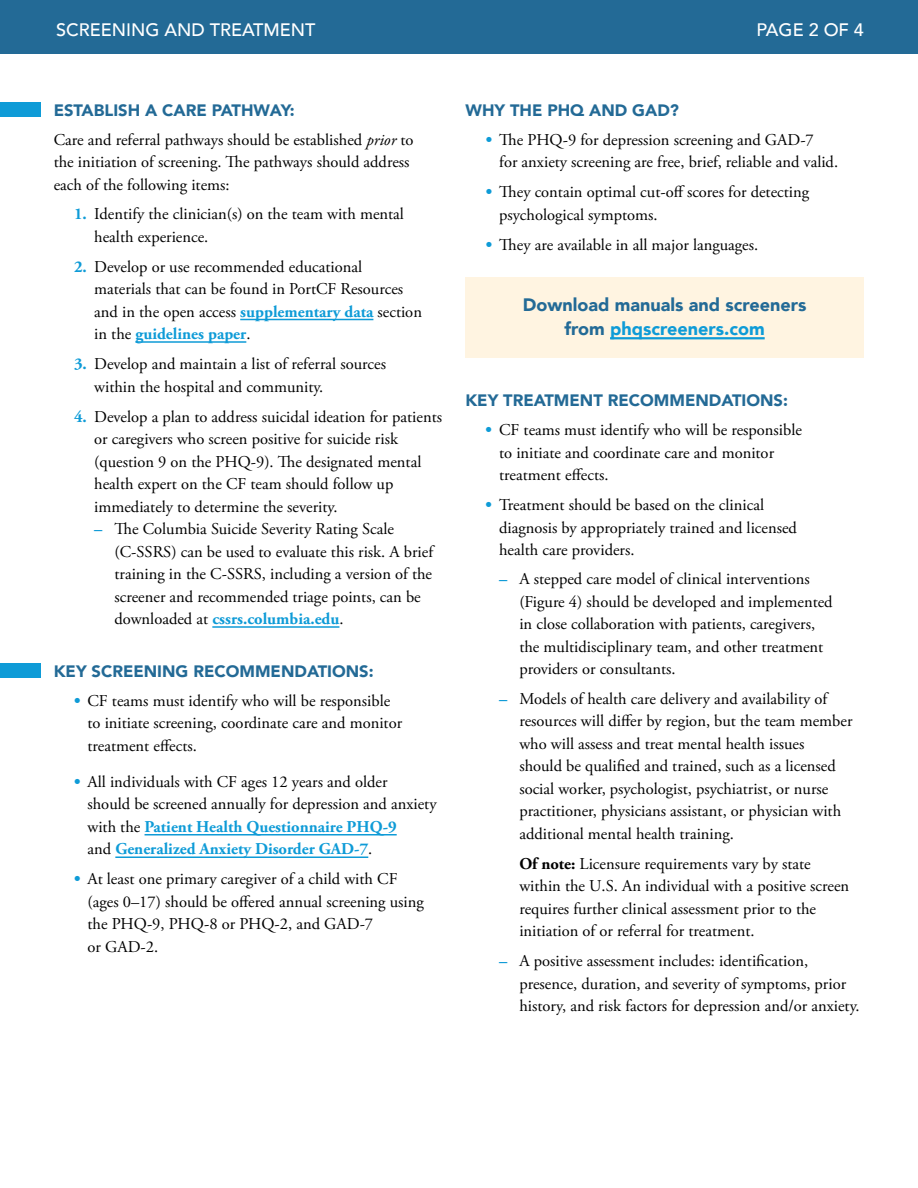
<style>
.page{position:relative;width:918px;height:1188px;background:#fff}
.page>*{position:absolute;margin:0;border:0;box-sizing:border-box;transform-origin:0 0}
.t1{font:900 18px/24px "Avenir";color:#236a96;text-align:center}
.t2{font:500 18px "Avenir";color:#fff}
.t3{font:16.5px/22.5px "Adobe Garamond Pro";color:#000}
.t4{font:900 16.5px "Avenir";color:#236a96}
.s1{font-style:italic}
.s2{font-weight:700;color:#0e9bd7}
.s3{color:#0e9bd7}
.s4{font-weight:700}
</style>
<div class="page">
<div style="left:0;top:0;width:918px;height:54px;background:#236a96"></div>
<div style="left:0;top:102px;width:40px;height:14px;background:#0e9bd7"></div>
<div style="left:465px;top:277px;width:399px;height:81px;background:#fff4e1"></div>
<hr style="left:610px;top:337px;width:155px;height:2px;background:#0e9bd7">
<div style="left:0;top:663px;width:40px;height:14px;background:#0e9bd7"></div>
<hr style="left:240px;top:319px;width:133px;height:1px;background:#0e9bd7">
<hr style="left:136px;top:341px;width:110px;height:2px;background:#0e9bd7">
<hr style="left:212px;top:626px;width:127px;height:2px;background:#0e9bd7">
<hr style="left:145px;top:834px;width:252px;height:2px;background:#0e9bd7">
<hr style="left:115px;top:857px;width:253px;height:1px;background:#0e9bd7">
<p class="t2" style="left:56px;top:14px;width:261px">SCREENING AND TREATMENT</p>
<p class="t2" style="left:757px;top:14px;width:109px">PAGE 2 OF 4</p>
<p class="t4" style="left:54px;top:96px;width:242px">ESTABLISH A CARE PATHWAY:</p>
<p class="t3" style="left:54px;top:129px;width:361px">Care and referral pathways should be established <span class="s1">prior</span> to the initiation of screening. The pathways should address each of the following items:</p>
<p class="t3" style="left:94px;top:203px;width:311px;text-indent:-20px"><span class="s2">1.</span> Identify the clinician(s) on the team with mental health experience.</p>
<p class="t3" style="left:94px;top:256px;width:329px;text-indent:-20px"><span class="s2">2.</span> Develop or use recommended educational materials that can be found in PortCF Resources and in the open access <span class="s2">supplementary data</span> section in the <span class="s2">guidelines paper</span>.</p>
<p class="t3" style="left:94px;top:353px;width:293px;text-indent:-20px"><span class="s2">3.</span> Develop and maintain a list of referral sources within the hospital and community.</p>
<p class="t3" style="left:94px;top:406px;width:349px;text-indent:-20px"><span class="s2">4.</span> Develop a plan to address suicidal ideation for patients or caregivers who screen positive for suicide risk (question 9 on the PHQ-9). The designated mental health expert on the CF team should follow up immediately to determine the severity.</p>
<p class="t3" style="left:114px;top:518px;width:320px;text-indent:-20px"><span class="s2">–</span> The Columbia Suicide Severity Rating Scale (C-SSRS) can be used to evaluate this risk. A brief training in the C-SSRS, including a version of the screener and recommended triage points, can be downloaded at <span class="s2">cssrs.columbia.edu</span>.</p>
<p class="t4" style="left:54px;top:657px;width:321px">KEY SCREENING RECOMMENDATIONS:</p>
<p class="t3" style="left:88px;top:690px;width:316px;text-indent:-14px"><span class="s2">•</span> CF teams must identify who will be responsible to initiate screening, coordinate care and monitor treatment effects.</p>
<p class="t3" style="left:88px;top:771px;width:351px;text-indent:-14px"><span class="s2">•</span> All individuals with CF ages 12 years and older<br>should be screened annually for depression and anxiety with the <span class="s2">Patient Health Questionnaire PHQ-9<br></span>and <span class="s2">Generalized Anxiety Disorder GAD-7</span>.</p>
<p class="t3" style="left:88px;top:868px;width:338px;text-indent:-14px"><span class="s2">•</span> At least one primary caregiver of a child with CF (ages 0–17) should be offered annual screening using the PHQ-9, PHQ-8 or PHQ-2, and GAD-7<br>or GAD-2.</p>
<p class="t4" style="left:466px;top:96px;width:215px">WHY THE PHQ AND GAD?</p>
<p class="t3" style="left:499px;top:129px;width:340px;text-indent:-14px"><span class="s2">•</span> The PHQ-9 for depression screening and GAD-7<br>for anxiety screening are free, brief, reliable and valid.</p>
<p class="t3" style="left:499px;top:181px;width:311px;text-indent:-14px"><span class="s2">•</span> They contain optimal cut-off scores for detecting psychological symptoms.</p>
<p class="t3" style="left:486px;top:234px;width:274px"><span class="s2">•</span> They are available in all major languages.</p>
<p class="t1" style="left:523px;top:293px;width:285px">Download manuals and screeners from <span class="s3">phqscreeners.com</span></p>
<p class="t4" style="left:465px;top:386px;width:324px">KEY TREATMENT RECOMMENDATIONS:</p>
<p class="t3" style="left:499px;top:419px;width:304px;text-indent:-14px"><span class="s2">•</span> CF teams must identify who will be responsible to initiate and coordinate care and monitor treatment effects.</p>
<p class="t3" style="left:499px;top:494px;width:299px;text-indent:-14px"><span class="s2">•</span> Treatment should be based on the clinical diagnosis by appropriately trained and licensed health care providers.</p>
<p class="t3" style="left:519px;top:569px;width:315px;text-indent:-20px"><span class="s2">–</span> A stepped care model of clinical interventions (Figure 4) should be developed and implemented in close collaboration with patients, caregivers, the multidisciplinary team, and other treatment providers or consultants.</p>
<p class="t3" style="left:519px;top:688px;width:335px;text-indent:-20px"><span class="s2">–</span> Models of health care delivery and availability of resources will differ by region, but the team member who will assess and treat mental health issues<br>should be qualified and trained, such as a licensed social worker, psychologist, psychiatrist, or nurse practitioner, physicians assistant, or physician with additional mental health training.</p>
<p class="t3" style="left:519px;top:853px;width:331px"><span class="s4">Of note:</span> Licensure requirements vary by state within the U.S. An individual with a positive screen requires further clinical assessment prior to the initiation of or referral for treatment.</p>
<p class="t3" style="left:519px;top:950px;width:342px;text-indent:-20px"><span class="s2">–</span> A positive assessment includes: identification, presence, duration, and severity of symptoms, prior history, and risk factors for depression and/or anxiety.</p>
</div>
